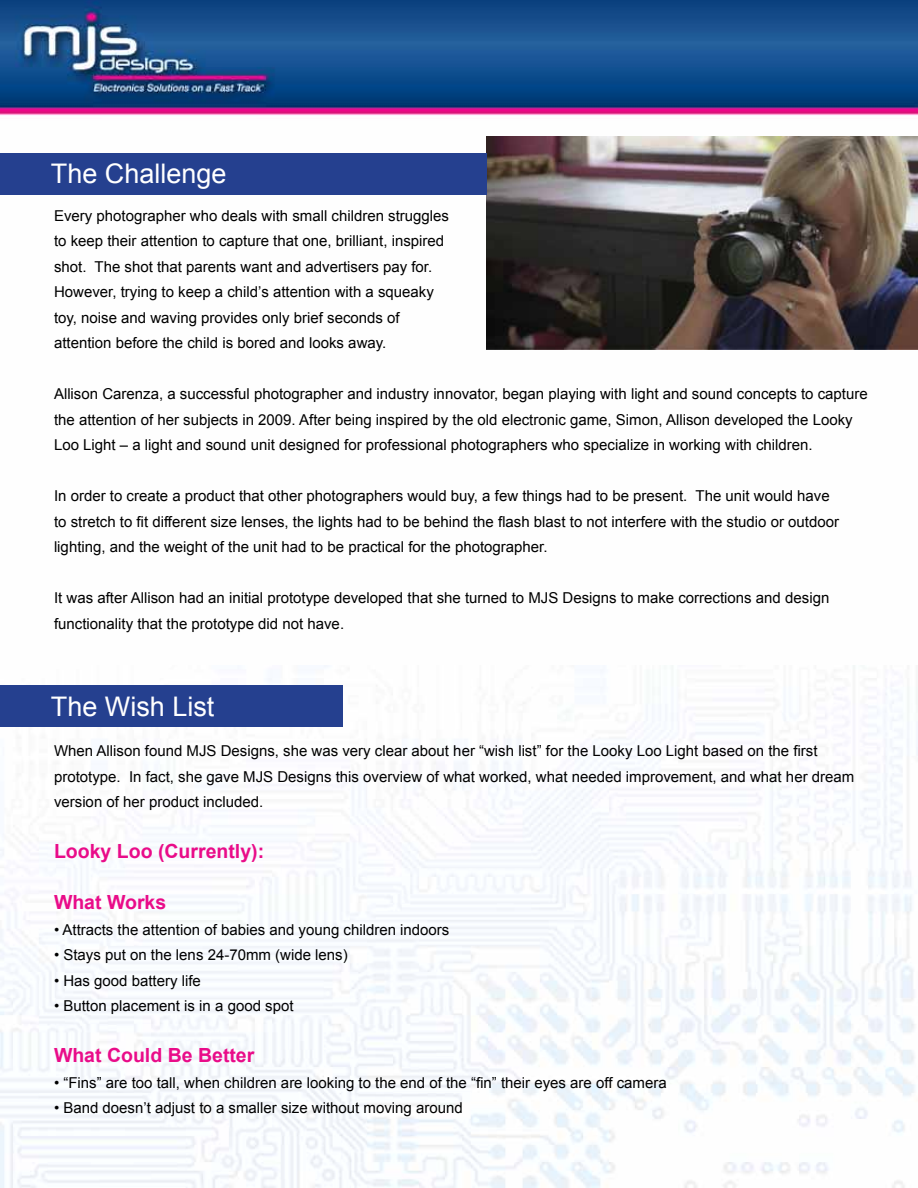
<style>
.page{position:relative;width:918px;height:1188px;background:#fff}
.page>*{position:absolute;margin:0;border:0;box-sizing:border-box;transform-origin:0 0}
.t1{font:27px "Arial";color:#fff}
.t2{font:700 19.5px "Arial";color:#e90c89}
.t3{font:15px/25.5px "Arial";color:#000}
</style>
<div class="page">
<img style="left:0;top:0;width:918px;height:666px">
<img style="left:0;top:666px;width:918px;height:522px">
<img style="left:487px;top:137px;width:431px;height:212px">
<div style="left:0;top:153px;width:486px;height:42px;background:#25408f"></div>
<div style="left:0;top:685px;width:342px;height:42px;background:#25408f"></div>
<h1 class="t1" style="left:51px;top:156px;width:177px">The Challenge</h1>
<p class="t3" style="left:54px;top:203px;width:397px">Every photographer who deals with small children struggles to keep their attention to capture that one, brilliant, inspired shot. The shot that parents want and advertisers pay for.<br>However, trying to keep a child’s attention with a squeaky toy, noise and waving provides only brief seconds of attention before the child is bored and looks away.</p>
<p class="t3" style="left:54px;top:381px;width:815px">Allison Carenza, a successful photographer and industry innovator, began playing with light and sound concepts to capture the attention of her subjects in 2009. After being inspired by the old electronic game, Simon, Allison developed the Looky<br>Loo Light – a light and sound unit designed for professional photographers who specialize in working with children.</p>
<p class="t3" style="left:54px;top:483px;width:787px">In order to create a product that other photographers would buy, a few things had to be present. The unit would have to stretch to fit different size lenses, the lights had to be behind the flash blast to not interfere with the studio or outdoor lighting, and the weight of the unit had to be practical for the photographer.</p>
<p class="t3" style="left:54px;top:585px;width:777px">It was after Allison had an initial prototype developed that she turned to MJS Designs to make corrections and design functionality that the prototype did not have.</p>
<h1 class="t1" style="left:51px;top:689px;width:165px">The Wish List</h1>
<p class="t3" style="left:54px;top:738px;width:802px">When Allison found MJS Designs, she was very clear about her “wish list” for the Looky Loo Light based on the first prototype. In fact, she gave MJS Designs this overview of what worked, what needed improvement, and what her dream version of her product included.</p>
<h2 class="t2" style="left:54px;top:838px;width:212px">Looky Loo (Currently):</h2>
<h2 class="t2" style="left:54px;top:889px;width:114px">What Works</h2>
<p class="t3" style="left:54px;top:917px;width:397px">• Attracts the attention of babies and young children indoors</p>
<p class="t3" style="left:54px;top:942px;width:295px">• Stays put on the lens 24-70mm (wide lens)</p>
<p class="t3" style="left:54px;top:968px;width:148px">• Has good battery life</p>
<p class="t3" style="left:54px;top:993px;width:241px">• Button placement is in a good spot</p>
<h2 class="t2" style="left:54px;top:1042px;width:202px">What Could Be Better</h2>
<p class="t3" style="left:54px;top:1070px;width:614px">• “Fins” are too tall, when children are looking to the end of the “fin” their eyes are off camera</p>
<p class="t3" style="left:54px;top:1095px;width:410px">• Band doesn’t adjust to a smaller size without moving around</p>
</div>
